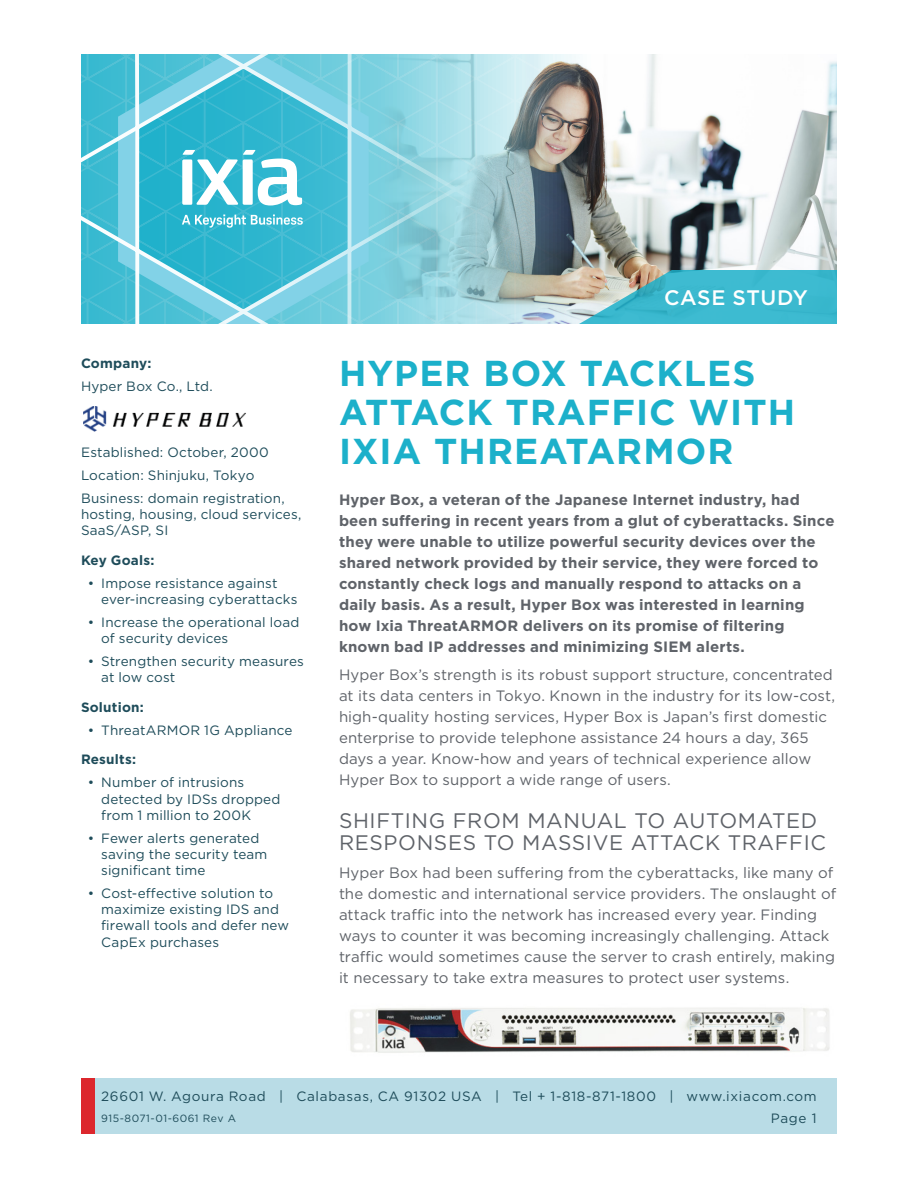
<style>
.page{position:relative;width:918px;height:1188px;background:#fff}
.page>*{position:absolute;margin:0;border:0;box-sizing:border-box;transform-origin:0 0}
.Case_Study_Title{font:700 36px/39px "Gotham";letter-spacing:.03em;color:#1cb0ca}
.Header_1{font:21px/22.5px "Gotham";letter-spacing:.03em;color:#5f6369}
.t1{font:500 21px "Gotham";letter-spacing:.03em;color:#fff}
.Body{font:15px/21px "Gotham";letter-spacing:.005em;color:#5f6369}
.Body-2{font:700 15px/21px "Gotham";letter-spacing:.01em;color:#5f6369}
.Footer_Website{font:13.5px/16.2px "Gotham";letter-spacing:.01em;color:#1e4c5a}
.Side_Bar_Text{font:13.5px/16.2px "Gotham";letter-spacing:.01em;color:#1e4c5a}
.Footer_Website-2{font:13.5px "Gotham";letter-spacing:.05em;color:#1e4c5a}
.Side_Bar_Header{font:700 13.5px "Gotham";letter-spacing:.015em;color:#1e4c5a}
.Date__Page_Number{font:13.5px "Gotham";color:#1e4c5a}
.Doc_Number{font:10.5px "Gotham";letter-spacing:.05em;color:#1e4c5a}
</style>
<div class="page">
<img style="left:565px;top:54px;width:272px;height:270px">
<svg style="left:81px;top:54px;width:484px;height:270px;background:#72c4d4"></svg>
<div style="left:81px;top:1079px;width:756px;height:55px;background:#b9dce6"></div>
<div style="left:81px;top:1079px;width:13px;height:55px;background:#dc272d"></div>
<img style="left:83px;top:406px;width:163px;height:26px">
<img style="left:350px;top:1008px;width:480px;height:45px">
<p class="Side_Bar_Header" style="left:81px;top:354px;width:72px">Company:</p>
<p class="Side_Bar_Text" style="left:81px;top:378px;width:133px">Hyper Box Co., Ltd.</p>
<p class="Side_Bar_Text" style="left:81px;top:443px;width:189px">Established: October, 2000</p>
<p class="Side_Bar_Text" style="left:81px;top:466px;width:175px">Location: Shinjuku, Tokyo</p>
<p class="Side_Bar_Text" style="left:81px;top:489px;width:222px">Business: domain registration, hosting, housing, cloud services,<br>SaaS/ASP, SI</p>
<p class="Side_Bar_Header" style="left:81px;top:551px;width:75px">Key Goals:</p>
<p class="Footer_Website" style="left:101px;top:574px;width:198px;text-indent:-14px">• Impose resistance against ever-increasing cyberattacks</p>
<p class="Footer_Website" style="left:101px;top:614px;width:200px;text-indent:-14px">• Increase the operational load of security devices</p>
<p class="Footer_Website" style="left:101px;top:653px;width:204px;text-indent:-14px">• Strengthen security measures at low cost</p>
<p class="Side_Bar_Header" style="left:81px;top:698px;width:64px">Solution:</p>
<p class="Footer_Website" style="left:88px;top:722px;width:206px">• ThreatARMOR 1G Appliance</p>
<p class="Side_Bar_Header" style="left:81px;top:751px;width:57px">Results:</p>
<p class="Footer_Website" style="left:101px;top:774px;width:181px;text-indent:-14px">• Number of intrusions detected by IDSs dropped from 1 million to 200K</p>
<p class="Footer_Website" style="left:101px;top:830px;width:168px;text-indent:-14px">• Fewer alerts generated saving the security team significant time</p>
<p class="Footer_Website" style="left:101px;top:885px;width:189px;text-indent:-14px">• Cost-effective solution to maximize existing IDS and firewall tools and defer new<br>CapEx purchases</p>
<h2 class="t1" style="left:664px;top:284px;width:145px">CASE STUDY</h2>
<p class="Case_Study_Title" style="left:339px;top:353px;width:458px">HYPER BOX TACKLES<br>ATTACK TRAFFIC WITH<br>IXIA THREATARMOR</p>
<p class="Body-2" style="left:339px;top:489px;width:497px">Hyper Box, a veteran of the Japanese Internet industry, had been suffering in recent years from a glut of cyberattacks. Since they were unable to utilize powerful security devices over the shared network provided by their service, they were forced to constantly check logs and manually respond to attacks on a daily basis. As a result, Hyper Box was interested in learning how Ixia ThreatARMOR delivers on its promise of filtering known bad IP addresses and minimizing SIEM alerts.</p>
<p class="Body" style="left:339px;top:664px;width:498px">Hyper Box’s strength is its robust support structure, concentrated at its data centers in Tokyo. Known in the industry for its low-cost, high-quality hosting services, Hyper Box is Japan’s first domestic enterprise to provide telephone assistance 24 hours a day, 365 days a year. Know-how and years of technical experience allow Hyper Box to support a wide range of users.</p>
<p class="Header_1" style="left:339px;top:808px;width:489px">SHIFTING FROM MANUAL TO AUTOMATED<br>RESPONSES TO MASSIVE ATTACK TRAFFIC</p>
<p class="Body" style="left:339px;top:862px;width:499px">Hyper Box had been suffering from the cyberattacks, like many of the domestic and international service providers. The onslaught of attack traffic into the network has increased every year. Finding ways to counter it was becoming increasingly challenging. Attack traffic would sometimes cause the server to crash entirely, making it necessary to take extra measures to protect user systems.</p>
<p class="Footer_Website-2" style="left:101px;top:1087px;width:717px">26601 W. Agoura Road | Calabasas, CA 91302 USA | Tel + 1-818-871-1800 | www.ixiacom.com</p>
<p class="Doc_Number" style="left:101px;top:1112px;width:136px">915-8071-01-6061 Rev A</p>
<p class="Date__Page_Number" style="left:771px;top:1110px;width:47px">Page 1</p>
</div>
